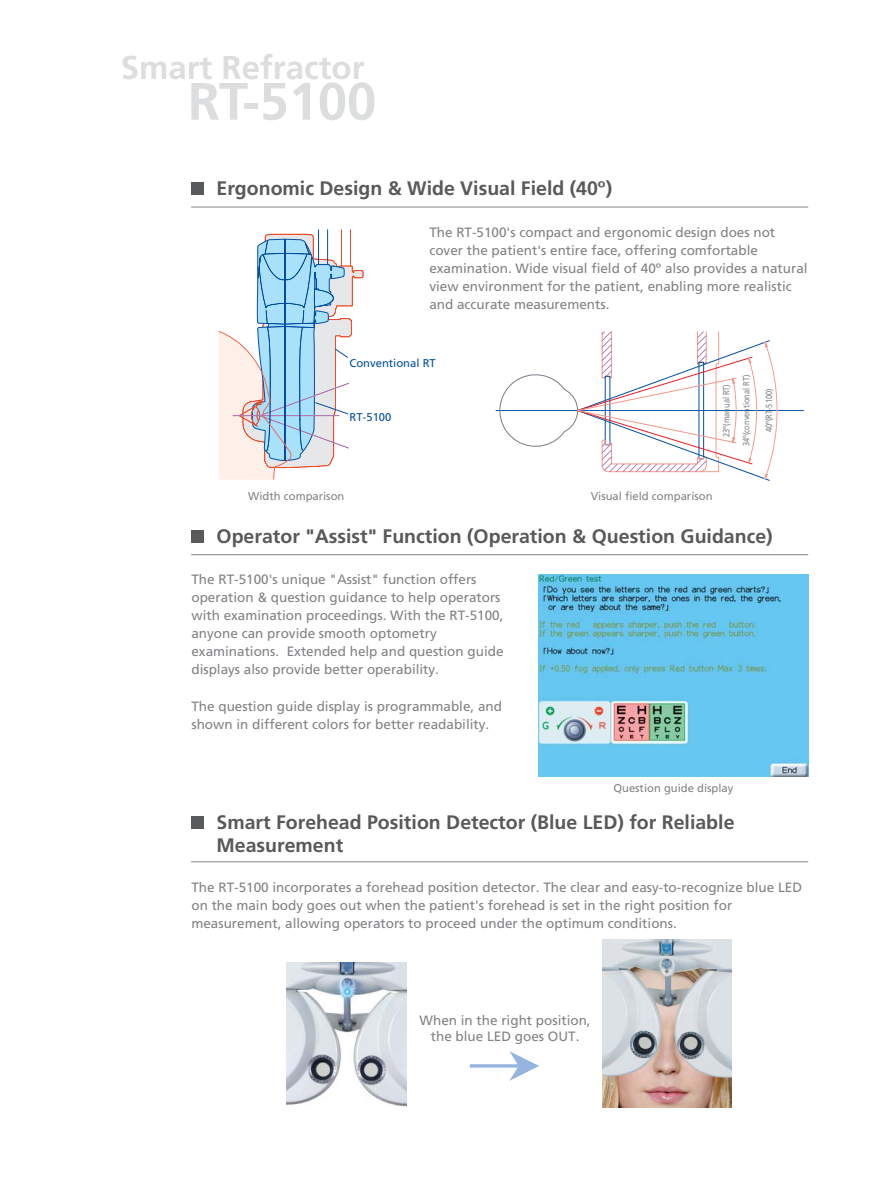
<style>
.page{position:relative;width:893px;height:1187px;background:#fff}
.page>*{position:absolute;margin:0;border:0;box-sizing:border-box;transform-origin:0 0}
.t1{font:700 52.5px "Frutiger";color:#dcddde}
.t2{font:700 33px "Frutiger";color:#dcddde}
.t3{font:700 19.5px/23.2px "Frutiger";color:#58595b}
.t4{font:13.5px/18px "Frutiger";color:#808285}
.t5{font:11.25px "Frutiger";color:#808285}
.t6{font:11.25px "Frutiger";color:#034ea2}
.t7{font:9px "Frutiger";color:#808285;scale:.82 1}
</style>
<div class="page">
<svg style="left:218px;top:206px;width:145px;height:274px"></svg>
<svg style="left:495px;top:331px;width:308px;height:150px"></svg>
<img style="left:286px;top:962px;width:120px;height:145px">
<img style="left:603px;top:1078px;width:129px;height:29px">
<img style="left:603px;top:939px;width:129px;height:139px">
<hr style="left:191px;top:207px;width:617px;height:1px;background:#808285">
<div style="left:191px;top:182px;width:13px;height:13px;background:#58595b"></div>
<hr style="left:191px;top:554px;width:617px;height:1px;background:#808285">
<div style="left:191px;top:529px;width:13px;height:13px;background:#58595b"></div>
<hr style="left:191px;top:861px;width:617px;height:1px;background:#808285">
<div style="left:191px;top:815px;width:13px;height:13px;background:#58595b"></div>
<hr style="left:470px;top:1064px;width:49px;height:3px;background:#95b5df">
<svg style="left:509px;top:1051px;width:30px;height:29px"></svg>
<img style="left:539px;top:574px;width:269px;height:202px">
<h2 class="t2" style="left:121px;top:54px;width:245px">Smart Refractor</h2>
<h1 class="t1" style="left:188px;top:80px;width:190px">RT-5100</h1>
<h3 class="t3" style="left:216px;top:178px;width:397px">Ergonomic Design &amp; Wide Visual Field (40º)</h3>
<p class="t4" style="left:429px;top:224px;width:380px">The RT-5100's compact and ergonomic design does not cover the patient's entire face, offering comfortable examination. Wide visual field of 40º also provides a natural view environment for the patient, enabling more realistic and accurate measurements.</p>
<p class="t6" style="left:350px;top:358px;width:88px">Conventional RT</p>
<p class="t6" style="left:350px;top:412px;width:43px">RT-5100</p>
<p class="t7" style="left:723px;top:437px;width:66px;rotate:-90deg">23º(manual RT)</p>
<p class="t7" style="left:743px;top:446px;width:89px;rotate:-90deg">34º(conventional RT)</p>
<p class="t7" style="left:765px;top:432px;width:55px;rotate:-90deg">40º(RT-5100)</p>
<p class="t5" style="left:248px;top:491px;width:98px">Width comparison</p>
<p class="t5" style="left:591px;top:491px;width:123px">Visual field comparison</p>
<h3 class="t3" style="left:216px;top:526px;width:558px">Operator "Assist" Function (Operation &amp; Question Guidance)</h3>
<p class="t4" style="left:191px;top:571px;width:314px">The RT-5100's unique "Assist" function offers operation &amp; question guidance to help operators with examination proceedings. With the RT-5100, anyone can provide smooth optometry examinations. Extended help and question guide displays also provide better operability.</p>
<p class="t4" style="left:191px;top:697px;width:312px">The question guide display is programmable, and shown in different colors for better readability.</p>
<p class="t5" style="left:613px;top:783px;width:122px">Question guide display</p>
<h3 class="t3" style="left:216px;top:812px;width:519px">Smart Forehead Position Detector (Blue LED) for Reliable<br>Measurement</h3>
<p class="t4" style="left:191px;top:878px;width:612px">The RT-5100 incorporates a forehead position detector. The clear and easy-to-recognize blue LED on the main body goes out when the patient's forehead is set in the right position for measurement, allowing operators to proceed under the optimum conditions.</p>
<p class="t4" style="left:420px;top:1012px;width:173px;line-height:16.5px;text-align:center">When in the right position, the blue LED goes OUT.</p>
</div>
